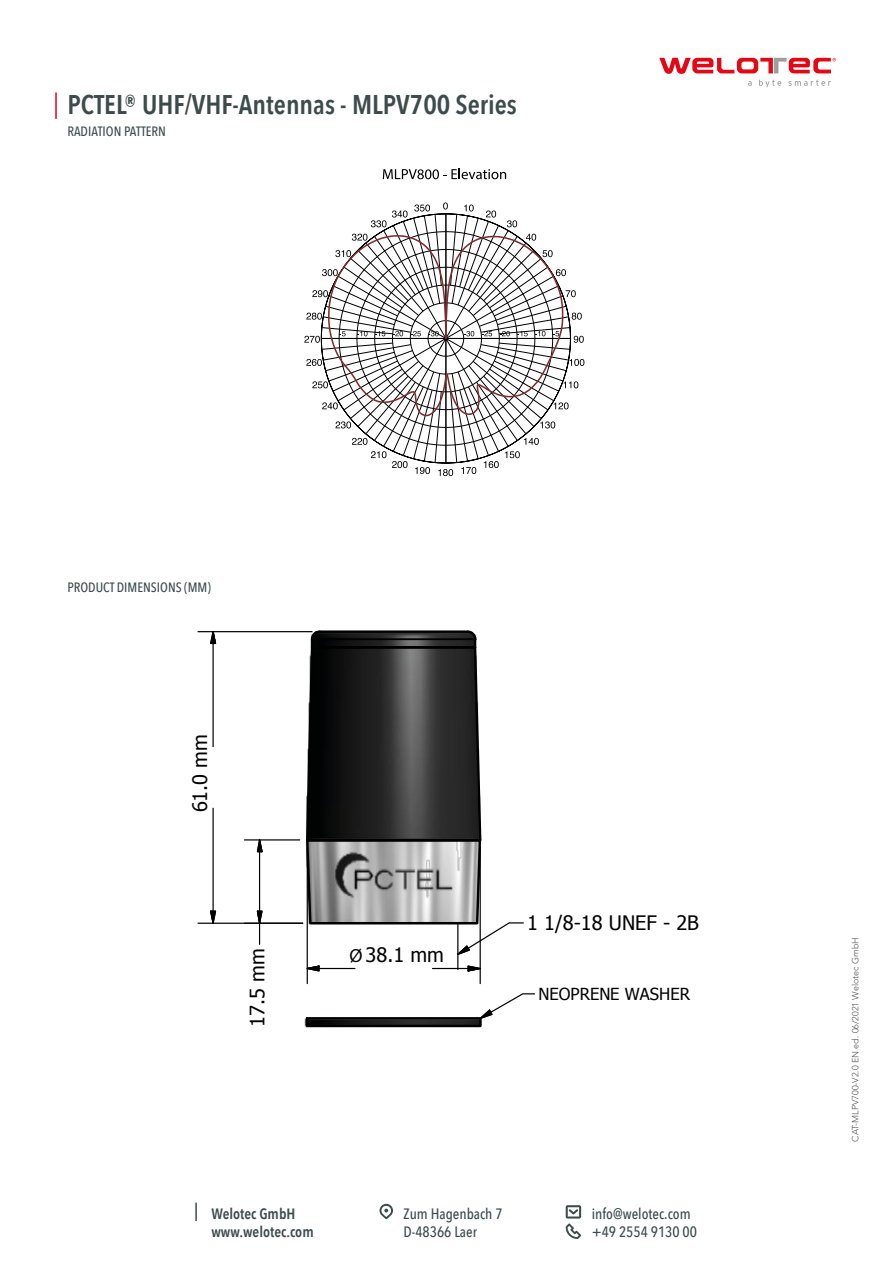
<style>
.page{position:relative;width:893px;height:1263px;background:#fff}
.page>*{position:absolute;margin:0;border:0;box-sizing:border-box;transform-origin:0 0}
.t1{font:600 27px "Avenir Next Condensed";color:#3e4b4c}
.t2{font:19.95px "Tahoma";color:#020203}
.t3{font:16.65px "Tahoma";color:#020203}
.t4{font:500 15px/18px "Avenir Next Condensed";color:#3e4b4c}
.t5{font:600 15px/18px "Avenir Next Condensed";color:#3e4b4c}
.t6{font:500 13.5px "Avenir Next Condensed";color:#3e4b4c}
.t7{font:300 9px "Avenir LT Std";color:#575756}
.s1{font-family:"Myriad Pro";font-size:19.05px}
</style>
<div class="page">
<svg style="left:659px;top:58px;width:177px;height:29px"></svg>
<svg style="left:379px;top:1204px;width:14px;height:15px"></svg>
<svg style="left:566px;top:1205px;width:15px;height:34px"></svg>
<svg style="left:195px;top:1203px;width:2px;height:18px"></svg>
<hr style="left:55px;top:92px;width:2px;height:27px;background:#e30613">
<svg style="left:464px;top:204px;width:10px;height:8px"></svg>
<svg style="left:415px;top:467px;width:15px;height:7px"></svg>
<svg style="left:486px;top:210px;width:10px;height:4px"></svg>
<svg style="left:392px;top:463px;width:16px;height:5px"></svg>
<svg style="left:571px;top:290px;width:5px;height:7px"></svg>
<svg style="left:312px;top:381px;width:9px;height:7px"></svg>
<svg style="left:572px;top:313px;width:10px;height:7px"></svg>
<svg style="left:306px;top:359px;width:15px;height:7px"></svg>
<svg style="left:574px;top:336px;width:10px;height:7px"></svg>
<svg style="left:304px;top:336px;width:16px;height:7px"></svg>
<svg style="left:571px;top:359px;width:13px;height:7px"></svg>
<svg style="left:306px;top:313px;width:15px;height:7px"></svg>
<svg style="left:571px;top:381px;width:7px;height:7px"></svg>
<svg style="left:312px;top:290px;width:9px;height:7px"></svg>
<svg style="left:484px;top:463px;width:15px;height:5px"></svg>
<svg style="left:392px;top:210px;width:16px;height:4px"></svg>
<svg style="left:461px;top:467px;width:15px;height:7px"></svg>
<svg style="left:414px;top:204px;width:16px;height:8px"></svg>
<svg style="left:438px;top:469px;width:15px;height:7px"></svg>
<svg style="left:443px;top:202px;width:5px;height:7px"></svg>
<svg style="left:321px;top:214px;width:250px;height:249px"></svg>
<svg style="left:327px;top:234px;width:237px;height:194px"></svg>
<svg style="left:383px;top:169px;width:123px;height:10px"></svg>
<img style="left:305px;top:958px;width:175px;height:69px">
<div style="left:306px;top:1017px;width:176px;height:10px;border:2px solid #000"></div>
<svg style="left:475px;top:993px;width:60px;height:28px"></svg>
<hr style="left:457px;top:923px;width:1px;height:46px;background:#000">
<svg style="left:304px;top:630px;width:220px;height:328px"></svg>
<svg style="left:305px;top:965px;width:15px;height:7px"></svg>
<svg style="left:467px;top:964px;width:13px;height:8px"></svg>
<hr style="left:319px;top:968px;width:36px;height:1px;background:#000">
<hr style="left:432px;top:968px;width:36px;height:1px;background:#000">
<hr style="left:307px;top:847px;width:1px;height:136px;background:#000">
<hr style="left:480px;top:847px;width:1px;height:136px;background:#000">
<svg style="left:209px;top:910px;width:8px;height:13px"></svg>
<svg style="left:209px;top:632px;width:8px;height:13px"></svg>
<hr style="left:212px;top:808px;width:2px;height:103px;background:#000">
<hr style="left:212px;top:643px;width:2px;height:104px;background:#000">
<hr style="left:198px;top:631px;width:114px;height:1px;background:#000">
<hr style="left:198px;top:923px;width:105px;height:1px;background:#000">
<svg style="left:256px;top:840px;width:7px;height:23px"></svg>
<hr style="left:259px;top:852px;width:1px;height:59px;background:#000">
<hr style="left:244px;top:839px;width:56px;height:1px;background:#000">
<svg style="left:256px;top:910px;width:7px;height:34px"></svg>
<h1 class="t1" style="left:67px;top:81px;width:451px">PCTEL® UHF/VHF-Antennas - MLPV700 Series</h1>
<p class="t6" style="left:67px;top:123px;width:100px">RADIATION PATTERN</p>
<p class="t6" style="left:67px;top:579px;width:145px">PRODUCT DIMENSIONS (MM)</p>
<h2 class="t2" style="left:186px;top:812px;width:80px;rotate:-90deg">61.0 mm</h2>
<h2 class="t2" style="left:244px;top:1027px;width:80px;rotate:-90deg">17.5 mm</h2>
<h2 class="t2" style="left:349px;top:941px;width:96px"><span class="s1">Ø</span> 38.1 mm</h2>
<h2 class="t2" style="left:527px;top:909px;width:173px">1 1/8-18 UNEF - 2B</h2>
<p class="t3" style="left:538px;top:983px;width:153px">NEOPRENE WASHER</p>
<p class="t5" style="left:211px;top:1204px;width:104px">Welotec GmbH www.welotec.com</p>
<p class="t4" style="left:404px;top:1204px;width:100px">Zum Hagenbach 7<br>D-48366 Laer</p>
<p class="t4" style="left:592px;top:1205px;width:107px">info@welotec.com +49 2554 9130 00</p>
<p class="t7" style="left:850px;top:1141px;width:206px;rotate:-90deg">CAT-MLPV700-V2.0 EN ed. 06/2021 Welotec GmbH</p>
</div>
